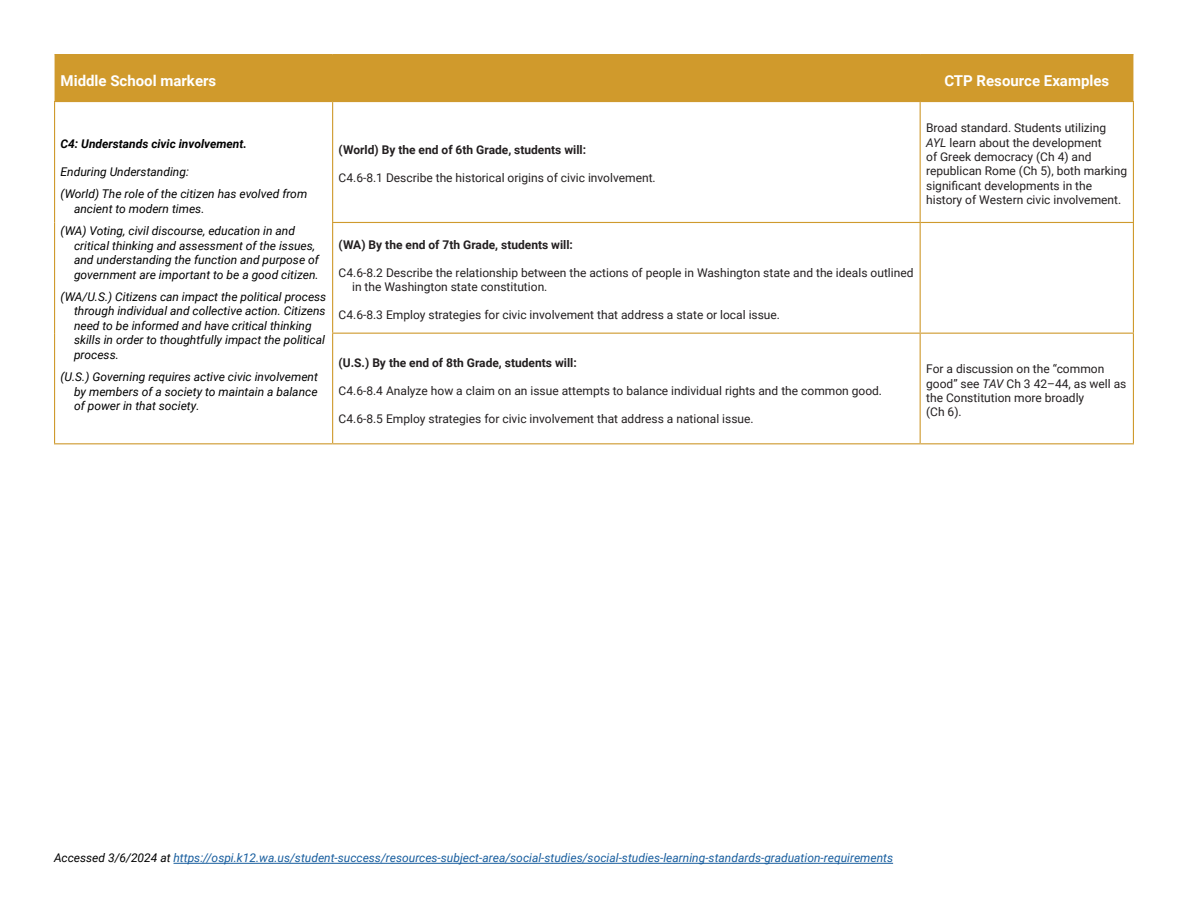
<style>
.page{position:relative;width:1188px;height:918px;background:#fff}
.page>*{position:absolute;margin:0;border:0;box-sizing:border-box;transform-origin:0 0}
.t1{font:700 15px "Roboto";color:#fff}
.t2{font:12px/14.4px "Roboto";color:#231f20}
.t3{font:italic 12px/14.4px "Roboto";color:#000}
.t4{font:italic 12px "Roboto";color:#175d9e}
.t5{font:700 12px "Roboto";color:#231f20}
.t6{font:italic 700 12px "Roboto";color:#000}
.s1{font-style:italic}
.s2{color:#000}
</style>
<div class="page">
<hr style="left:174px;top:863px;width:719px;height:1px;background:#175d9e">
<div style="left:55px;top:55px;width:1078px;height:46px;background:#d09a2c"></div>
<hr style="left:55px;top:54px;width:278px;height:1px;background:#cf9a2e">
<hr style="left:333px;top:54px;width:587px;height:1px;background:#cf9a2e">
<hr style="left:920px;top:54px;width:213px;height:1px;background:#cf9a2e">
<hr style="left:920px;top:101px;width:214px;height:1px;background:#cf9a2e">
<hr style="left:332px;top:222px;width:588px;height:1px;background:#cf9a2e">
<hr style="left:920px;top:222px;width:214px;height:1px;background:#cf9a2e">
<hr style="left:332px;top:333px;width:588px;height:1px;background:#cf9a2e">
<hr style="left:920px;top:333px;width:214px;height:1px;background:#cf9a2e">
<hr style="left:54px;top:443px;width:279px;height:1px;background:#cf9a2e">
<hr style="left:333px;top:443px;width:587px;height:1px;background:#cf9a2e">
<hr style="left:920px;top:443px;width:214px;height:1px;background:#cf9a2e">
<hr style="left:54px;top:102px;width:1px;height:120px;background:#cf9a2e">
<hr style="left:332px;top:102px;width:1px;height:120px;background:#cf9a2e">
<hr style="left:920px;top:102px;width:1px;height:120px;background:#cf9a2e">
<hr style="left:1133px;top:102px;width:1px;height:120px;background:#cf9a2e">
<hr style="left:54px;top:222px;width:1px;height:111px;background:#cf9a2e">
<hr style="left:332px;top:223px;width:1px;height:110px;background:#cf9a2e">
<hr style="left:920px;top:223px;width:1px;height:110px;background:#cf9a2e">
<hr style="left:1133px;top:223px;width:1px;height:110px;background:#cf9a2e">
<hr style="left:54px;top:333px;width:1px;height:110px;background:#cf9a2e">
<hr style="left:332px;top:334px;width:1px;height:109px;background:#cf9a2e">
<hr style="left:920px;top:334px;width:1px;height:109px;background:#cf9a2e">
<hr style="left:1133px;top:334px;width:1px;height:109px;background:#cf9a2e">
<hr style="left:54px;top:101px;width:279px;height:1px;background:#cf9a2e">
<hr style="left:333px;top:101px;width:587px;height:1px;background:#cf9a2e">
<p class="t1" style="left:61px;top:70px;width:157px">Middle School markers</p>
<p class="t1" style="left:944px;top:70px;width:166px">CTP Resource Examples</p>
<p class="t6" style="left:61px;top:135px;width:188px">C4: Understands civic involvement.</p>
<p class="t3" style="left:61px;top:164px;width:130px">Enduring Understanding:</p>
<p class="t3" style="left:74px;top:187px;width:235px;text-indent:-14px">(World) The role of the citizen has evolved from ancient to modern times.</p>
<p class="t3" style="left:74px;top:223px;width:246px;text-indent:-14px">(WA) Voting, civil discourse, education in and critical thinking and assessment of the issues, and understanding the function and purpose of government are important to be a good citizen.</p>
<p class="t3" style="left:74px;top:289px;width:254px;text-indent:-14px">(WA/U.S.) Citizens can impact the political process through individual and collective action. Citizens need to be informed and have critical thinking skills in order to thoughtfully impact the political process.</p>
<p class="t3" style="left:74px;top:369px;width:245px;text-align:justify;text-indent:-14px">(U.S.) Governing requires active civic involvement by members of a society to maintain a balance of power in that society.</p>
<p class="t5" style="left:339px;top:142px;width:249px">(World) By the end of 6th Grade, students will:</p>
<p class="t2" style="left:339px;top:170px;width:319px">C4.6-8.1 Describe the historical origins of civic involvement.</p>
<p class="t2" style="left:926px;top:120px;width:203px">Broad standard. Students utilizing <span class="s1">AYL</span> learn about the development<br>of Greek democracy (Ch 4) and republican Rome (Ch 5), both marking significant developments in the history of Western civic involvement.</p>
<p class="t5" style="left:339px;top:236px;width:236px">(WA) By the end of 7th Grade, students will:</p>
<p class="t2" style="left:352px;top:265px;width:563px;text-indent:-14px">C4.6-8.2 Describe the relationship between the actions of people in Washington state and the ideals outlined in the Washington state constitution.</p>
<p class="t2" style="left:339px;top:307px;width:443px">C4.6-8.3 Employ strategies for civic involvement that address a state or local issue.</p>
<p class="t5" style="left:339px;top:354px;width:240px">(U.S.) By the end of 8th Grade, students will:</p>
<p class="t2" style="left:339px;top:383px;width:545px">C4.6-8.4 Analyze how a claim on an issue attempts to balance individual rights and the common good.</p>
<p class="t2" style="left:339px;top:411px;width:417px">C4.6-8.5 Employ strategies for civic involvement that address a national issue.</p>
<p class="t2" style="left:926px;top:361px;width:202px">For a discussion on the “common good” see <span class="s1">TAV</span> Ch 3 42–44, as well as the Constitution more broadly<br>(Ch 6).</p>
<p class="t4" style="left:54px;top:850px;width:841px"><span class="s2">Accessed 3/6/2024 at</span> https://ospi.k12.wa.us/student-success/resources-subject-area/social-studies/social-studies-learning-standards-graduation-requirements</p>
</div>
